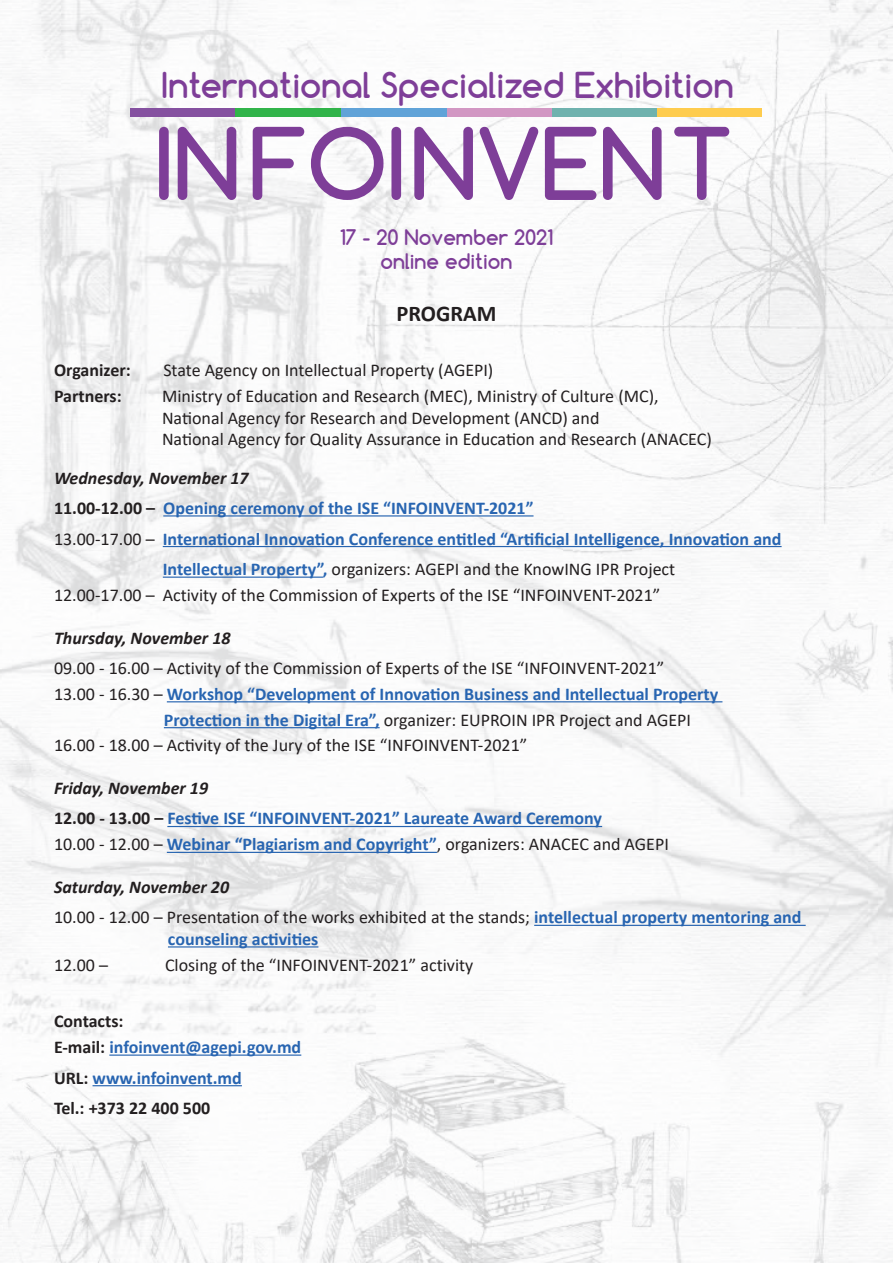
<style>
.page{position:relative;width:893px;height:1263px;background:#fff}
.page>*{position:absolute;margin:0;border:0;box-sizing:border-box;transform-origin:0 0}
.t1{font:700 93.6px "Comfortaa";color:#7e3e98}
.t2{font:700 33.6px "Comfortaa";color:#7e3e98}
.t3{font:700 22.5px "Calibri";color:#231f20}
.t4{font:700 20.25px/24.3px "Comfortaa";color:#7e3e98;text-align:center}
.t5{font:18px/21.6px "Calibri";color:#231f20}
.t6{font:700 18px/30.2px "Calibri";color:#2865b1}
.t7{font:700 18px/30.6px "Calibri";color:#231f20}
.t8{font:italic 700 18px "Calibri";color:#231f20}
.s1{color:#231f20}
.s2{font-weight:400;color:#231f20}
.s3{font-weight:700;color:#2865b1}
.s4{font-style:italic;color:#231f20}
.s5{font-weight:700;font-style:italic}
.s6{color:#2865b1}
</style>
<div class="page">
<img style="left:0;top:0;width:893px;height:1263px">
<hr style="left:163px;top:515px;width:370px;height:1px;background:#2865b1">
<hr style="left:163px;top:546px;width:619px;height:1px;background:#2865b1">
<hr style="left:163px;top:576px;width:160px;height:2px;background:#2865b1">
<hr style="left:167px;top:701px;width:555px;height:1px;background:#2865b1">
<hr style="left:164px;top:727px;width:216px;height:1px;background:#2865b1">
<hr style="left:167px;top:826px;width:435px;height:1px;background:#2865b1">
<hr style="left:167px;top:852px;width:270px;height:1px;background:#2865b1">
<hr style="left:534px;top:925px;width:272px;height:1px;background:#2865b1">
<hr style="left:168px;top:946px;width:150px;height:1px;background:#2865b1">
<hr style="left:109px;top:1054px;width:192px;height:2px;background:#2865b1">
<hr style="left:93px;top:1085px;width:149px;height:1px;background:#2865b1">
<div style="left:130px;top:108px;width:106px;height:8px;background:#8551a0"></div>
<div style="left:657px;top:108px;width:105px;height:8px;background:#fecc4e"></div>
<div style="left:552px;top:108px;width:105px;height:8px;background:#6fb2ae"></div>
<div style="left:446px;top:108px;width:106px;height:8px;background:#d297c3"></div>
<div style="left:341px;top:108px;width:105px;height:8px;background:#60a3d8"></div>
<div style="left:236px;top:108px;width:105px;height:8px;background:#31b44a"></div>
<h2 class="t2" style="left:161px;top:63px;width:575px">International Specialized Exhibition</h2>
<h1 class="t1" style="left:152px;top:105px;width:581px">INFOINVENT</h1>
<p class="t4" style="left:340px;top:225px;width:214px">17 - 20 November 2021 online edition</p>
<p class="t3" style="left:396px;top:297px;width:101px">PROGRAM</p>
<p class="t7" style="left:54px;top:355px;width:78px">Organizer:</p>
<p class="t5" style="left:163px;top:359px;width:332px">State Agency on Intellectual Property (AGEPI)</p>
<p class="t7" style="left:54px;top:380px;width:69px">Partners:</p>
<p class="t5" style="left:162px;top:385px;width:551px">Ministry of Education and Research (MEC), Ministry of Culture (MC),<br>National Agency for Research and Development (ANCD) and<br>National Agency for Quality Assurance in Education and Research (ANACEC)</p>
<p class="t8" style="left:54px;top:465px;width:196px">Wednesday, November 17</p>
<p class="t6" style="left:54px;top:493px;width:481px"><span class="s1">11.00-12.00 –</span> Opening ceremony of the ISE “INFOINVENT-2021”</p>
<p class="t6" style="left:54px;top:523px;width:729px"><span class="s2">13.00-17.00 –</span> International Innovation Conference entitled “Artificial Intelligence, Innovation and</p>
<p class="t5" style="left:163px;top:558px;width:514px"><span class="s3">Intellectual Property”,</span> organizers: AGEPI and the KnowING IPR Project</p>
<p class="t5" style="left:54px;top:584px;width:608px">12.00-17.00 – Activity of the Commission of Experts of the ISE “INFOINVENT-2021”</p>
<p class="t8" style="left:54px;top:625px;width:178px">Thursday, November 18</p>
<p class="t5" style="left:54px;top:657px;width:612px">09.00 - 16.00 – Activity of the Commission of Experts of the ISE “INFOINVENT-2021”</p>
<p class="t6" style="left:54px;top:678px;width:666px"><span class="s2">13.00 - 16.30 –</span> Workshop “Development of Innovation Business and Intellectual Property</p>
<p class="t5" style="left:164px;top:708px;width:529px"><span class="s3">Protection in the Digital Era”,</span> organizer: EUPROIN IPR Project and AGEPI</p>
<p class="t5" style="left:54px;top:734px;width:475px">16.00 - 18.00 – Activity of the Jury of the ISE “INFOINVENT-2021”</p>
<p class="t6" style="left:54px;top:773px;width:550px"><span class="s4">Friday, November 19<br></span><span class="s1">12.00 - 13.00 –</span> Festive ISE “INFOINVENT-2021” Laureate Award Ceremony</p>
<p class="t5" style="left:54px;top:833px;width:616px">10.00 - 12.00 – <span class="s3">Webinar “Plagiarism and Copyright”</span>, organizers: ANACEC and AGEPI</p>
<p class="t5" style="left:54px;top:872px;width:749px;line-height:30.2px"><span class="s5">Saturday, November 20<br></span>10.00 - 12.00 – Presentation of the works exhibited at the stands; <span class="s3">intellectual property mentoring and</span></p>
<p class="t6" style="left:168px;top:923px;width:152px">counseling activities</p>
<p class="t5" style="left:54px;top:953px;width:56px">12.00 –</p>
<p class="t5" style="left:165px;top:953px;width:310px">Closing of the “INFOINVENT-2021” activity</p>
<p class="t6" style="left:54px;top:1008px;width:249px;line-height:25.8px"><span class="s1">Contacts:<br>E-mail:</span> infoinvent@agepi.gov.md</p>
<p class="t7" style="left:54px;top:1062px;width:189px">URL: <span class="s6">www.infoinvent.md<br></span>Tel.: +373 22 400 500</p>
</div>
